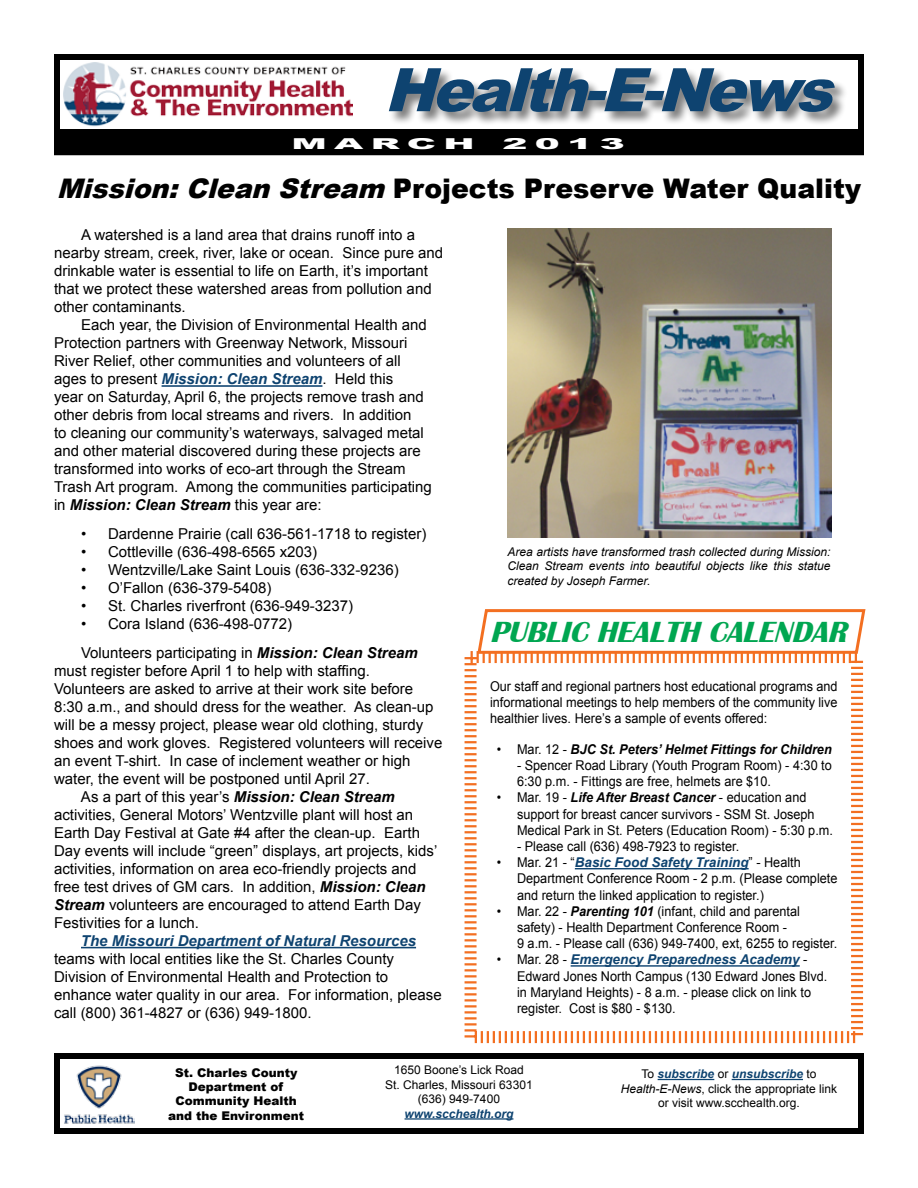
<style>
.page{position:relative;width:918px;height:1188px;background:#fff}
.page>*{position:absolute;margin:0;border:0;box-sizing:border-box;transform-origin:0 0}
.t1{font:italic 900 60px "Arial";color:#0e4370}
.t2{font:italic 700 30px "Britannic";color:#00a651}
.t3{font:900 27px "Arial";color:#000}
.t4{font:15px/18px "Arial";color:#000}
.t5{font:italic 700 15px "Arial";color:#0e4370}
.t6{font:900 15px "Arial";letter-spacing:.2em;color:#fff;scale:2.5 1}
.t7{font:13.5px/16.2px "Arial";color:#000;scale:.94 1}
.t8{font:italic 700 13.5px "Arial";color:#000;scale:.94 1}
.t9{font:12px/14.4px "Arial";color:#000;text-align:center}
.t10{font:italic 12px/14.4px "Arial";color:#000;text-align:justify}
.t11{font:900 12px/14.4px "Arial";color:#000;text-align:center}
.t12{font:italic 700 12px "Arial";color:#0e4370}
.s1{font-style:italic}
.s2{font-weight:700;font-style:italic;color:#0e4370}
.s3{font-weight:700;font-style:italic}
.s4{font-weight:400;font-style:normal}
</style>
<div class="page">
<div style="left:54px;top:54px;width:810px;height:81px;border:6px solid #000"></div>
<img style="left:63px;top:62px;width:289px;height:68px">
<div style="left:389px;top:69px;width:459px;height:57px;background:#000;opacity:.5"></div>
<div style="left:56px;top:132px;width:806px;height:21px;background:#000"></div>
<div style="left:54px;top:130px;width:810px;height:25px;border:4px solid #000"></div>
<div style="left:54px;top:1053px;width:810px;height:81px;border:6px solid #000"></div>
<hr style="left:405px;top:1118px;width:108px;height:2px;background:#0e4370">
<hr style="left:658px;top:1079px;width:56px;height:1px;background:#0e4370">
<hr style="left:732px;top:1079px;width:71px;height:1px;background:#0e4370">
<img style="left:64px;top:1065px;width:71px;height:59px">
<hr style="left:162px;top:385px;width:160px;height:2px;background:#0e4370">
<hr style="left:81px;top:947px;width:335px;height:1px;background:#0e4370">
<img style="left:508px;top:229px;width:323px;height:309px">
<svg style="left:464px;top:651px;width:400px;height:393px"></svg>
<svg style="left:471px;top:609px;width:395px;height:46px"></svg>
<h1 class="t1" style="left:384px;top:46px;width:471px">Health-E-News</h1>
<p class="t6" style="left:291px;top:133px;width:75px">MARCH</p>
<p class="t6" style="left:502px;top:133px;width:51px">2013</p>
<h3 class="t3" style="left:57px;top:168px;width:806px"><span class="s1">Mission:CleanStream</span> Projects Preserve Water Quality</h3>
<p class="t4" style="left:54px;top:226px;width:391px;text-indent:27px">A watershed is a land area that drains runoff into a nearby stream, creek, river, lake or ocean. Since pure and drinkable water is essential to life on Earth, it’s important that we protect these watershed areas from pollution and other contaminants.</p>
<p class="t4" style="left:54px;top:316px;width:379px;text-indent:27px">Each year, the Division of Environmental Health and Protection partners with Greenway Network, Missouri River Relief, other communities and volunteers of all ages to present <span class="s2">Mission: Clean Stream</span>. Held this<br>year on Saturday, April 6, the projects remove trash and other debris from local streams and rivers. In addition<br>to cleaning our community’s waterways, salvaged metal and other material discovered during these projects are transformed into works of eco-art through the Stream Trash Art program. Among the communities participating in <span class="s3">Mission: Clean Stream</span> this year are:</p>
<p class="t4" style="left:81px;top:525px;width:347px">• Dardenne Prairie (call 636-561-1718 to register)</p>
<p class="t4" style="left:81px;top:543px;width:238px">• Cottleville (636-498-6565 x203)</p>
<p class="t4" style="left:81px;top:561px;width:319px">• Wentzville/Lake Saint Louis (636-332-9236)</p>
<p class="t4" style="left:81px;top:579px;width:192px">• O’Fallon (636-379-5408)</p>
<p class="t4" style="left:81px;top:597px;width:274px">• St. Charles riverfront (636-949-3237)</p>
<p class="t4" style="left:81px;top:610px;width:338px;line-height:28.8px">• Cora Island (636-498-0772)<br>Volunteers participating in <span class="s3">Mission: Clean Stream</span></p>
<p class="t4" style="left:54px;top:662px;width:317px">must register before April 1 to help with staffing.</p>
<p class="t4" style="left:54px;top:680px;width:361px">Volunteers are asked to arrive at their work site before</p>
<p class="t4" style="left:54px;top:698px;width:381px">8:30 a.m., and should dress for the weather. As clean-up</p>
<p class="t4" style="left:54px;top:716px;width:371px">will be a messy project, please wear old clothing, sturdy</p>
<p class="t4" style="left:54px;top:734px;width:390px">shoes and work gloves. Registered volunteers will receive</p>
<p class="t4" style="left:54px;top:752px;width:358px">an event T-shirt. In case of inclement weather or high</p>
<p class="t4" style="left:54px;top:770px;width:318px">water, the event will be postponed until April 27.</p>
<p class="t4" style="left:81px;top:788px;width:315px">As a part of this year’s <span class="s3">Mission: Clean Stream</span></p>
<p class="t4" style="left:54px;top:806px;width:361px">activities, General Motors’ Wentzville plant will host an</p>
<p class="t4" style="left:54px;top:824px;width:368px">Earth Day Festival at Gate #4 after the clean-up. Earth</p>
<p class="t4" style="left:54px;top:842px;width:385px">Day events will include “green” displays, art projects, kids’</p>
<p class="t4" style="left:54px;top:860px;width:364px">activities, information on area eco-friendly projects and</p>
<p class="t4" style="left:54px;top:878px;width:373px">free test drives of GM cars. In addition, <span class="s3">Mission: Clean</span></p>
<p class="t4" style="left:54px;top:896px;width:368px"><span class="s3">Stream</span> volunteers are encouraged to attend Earth Day</p>
<p class="t4" style="left:54px;top:914px;width:147px">Festivities for a lunch.</p>
<p class="t5" style="left:81px;top:931px;width:337px">The Missouri Department of Natural Resources</p>
<p class="t4" style="left:54px;top:950px;width:389px">teams with local entities like the St. Charles County Division of Environmental Health and Protection to enhance water quality in our area. For information, please call (800) 361-4827 or (636) 949-1800.</p>
<p class="t10" style="left:508px;top:545px;width:324px">Area artists have transformed trash collected during Mission:<br>Clean Stream events into beautiful objects like this statue created by Joseph Farmer.</p>
<h2 class="t2" style="left:490px;top:615px;width:367px">PUBLIC HEALTH CALENDAR</h2>
<p class="t7" style="left:490px;top:678px;width:371px;text-align:justify">Our staff and regional partners host educational programs and informational meetings to help members of the community live healthier lives. Here’s a sample of events offered:</p>
<p class="t8" style="left:497px;top:740px;width:358px"><span class="s4">• Mar. 12 -</span> BJC St. Peters’ Helmet Fittings for Children</p>
<p class="t7" style="left:517px;top:757px;width:336px">- Spencer Road Library (Youth Program Room) - 4:30 to<br>6:30 p.m. - Fittings are free, helmets are $10.</p>
<p class="t7" style="left:517px;top:790px;width:338px;text-indent:-20px">• Mar. 19 - <span class="s3">Life After Breast Cancer</span> - education and support for breast cancer survivors - SSM St. Joseph<br>Medical Park in St. Peters (Education Room) - 5:30 p.m.</p>
<p class="t7" style="left:517px;top:838px;width:238px">- Please call (636) 498-7923 to register.</p>
<p class="t7" style="left:517px;top:855px;width:342px;text-indent:-20px">• Mar. 21 - “<span class="s2">Basic Food Safety Training</span>” - Health<br>Department Conference Room - 2 p.m. (Please complete and return the linked application to register.)</p>
<p class="t7" style="left:517px;top:903px;width:342px;text-indent:-20px">• Mar. 22 - <span class="s3">Parenting 101</span> (infant, child and parental safety) - Health Department Conference Room -<br>9 a.m. - Please call (636) 949-7400, ext, 6255 to register.</p>
<p class="t7" style="left:517px;top:952px;width:332px;text-indent:-20px">• Mar. 28 - <span class="s2">Emergency Preparedness Academy</span> - Edward Jones North Campus (130 Edward Jones Blvd. in Maryland Heights) - 8 a.m. - please click on link to register. Cost is $80 - $130.</p>
<p class="t11" style="left:168px;top:1065px;width:137px">St. Charles County<br>Department of<br>Community Health and the Environment</p>
<p class="t9" style="left:385px;top:1063px;width:149px">1650 Boone’s Lick Road<br>St. Charles, Missouri 63301 (636) 949-7400</p>
<p class="t12" style="left:405px;top:1105px;width:110px">www.scchealth.org</p>
<p class="t9" style="left:621px;top:1067px;width:218px">To <span class="s2">subscribe</span> or <span class="s2">unsubscribe</span> to<br><span class="s1">Health-E-News</span>, click the appropriate link or visit www.scchealth.org.</p>
</div>
